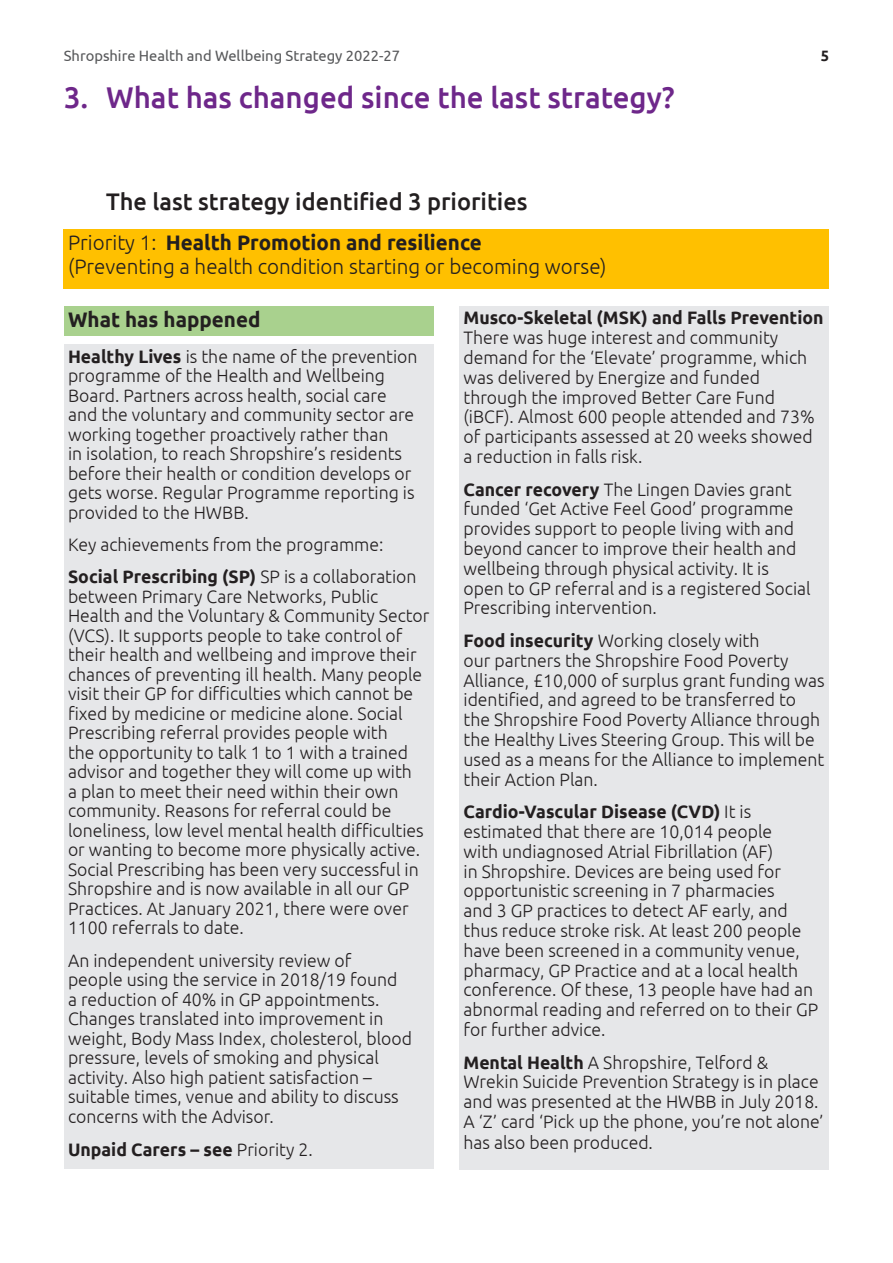
<style>
.page{position:relative;width:893px;height:1263px;background:#fff}
.page>*{position:absolute;margin:0;border:0;box-sizing:border-box;transform-origin:0 0}
.t1{font:500 30px "Ubuntu";color:#6e278a}
.t2{font:500 24px "Ubuntu";color:#231f20}
.t3{font:300 21px/24px "Ubuntu";color:#231f20}
.t4{font:700 21px "Ubuntu";color:#231f20}
.t5{font:300 18px/19.5px "Ubuntu";color:#231f20}
.t6{font:700 18px "Ubuntu";color:#231f20}
.t7{font:15px "Ubuntu";color:#57585a}
.t8{font:700 15px "Ubuntu";color:#231f20}
.s1{font-weight:700}
.s2{font-weight:300}
</style>
<div class="page">
<div style="left:64px;top:306px;width:370px;height:30px;background:#a9d18e"></div>
<div style="left:64px;top:230px;width:765px;height:59px;background:#ffc000"></div>
<div style="left:459px;top:306px;width:370px;height:863px;background:#e6e7e9"></div>
<div style="left:64px;top:344px;width:370px;height:825px;background:#e6e7e9"></div>
<p class="t7" style="left:64px;top:47px;width:338px">Shropshire Health and Wellbeing Strategy 2022-27</p>
<p class="t8" style="left:821px;top:47px;width:10px">5</p>
<p class="t1" style="left:64px;top:79px;width:612px">3. What has changed since the last strategy?</p>
<p class="t2" style="left:106px;top:186px;width:423px">The last strategy identified 3 priorities</p>
<p class="t3" style="left:68px;top:230px;width:540px">Priority 1: <span class="s1">Health Promotion and resilience<br></span>(Preventing a health condition starting or becoming worse)</p>
<p class="t5" style="left:463px;top:308px;width:362px"><span class="s1">Musco-Skeletal (MSK) and Falls Prevention </span>There was huge interest and community demand for the ‘Elevate’ programme, which was delivered by Energize and funded through the improved Better Care Fund (iBCF). Almost 600 people attended and 73% of participants assessed at 20 weeks showed a reduction in falls risk.</p>
<p class="t5" style="left:463px;top:479px;width:349px"><span class="s1">Cancer recovery</span> The Lingen Davies grant funded ‘Get Active Feel Good’ programme provides support to people living with and beyond cancer to improve their health and wellbeing through physical activity. It is open to GP referral and is a registered Social Prescribing intervention.</p>
<p class="t5" style="left:463px;top:630px;width:363px"><span class="s1">Food insecurity</span> Working closely with<br>our partners the Shropshire Food Poverty Alliance, £10,000 of surplus grant funding was identified, and agreed to be transferred to the Shropshire Food Poverty Alliance through the Healthy Lives Steering Group. This will be used as a means for the Alliance to implement their Action Plan.</p>
<p class="t5" style="left:463px;top:801px;width:356px"><span class="s1">Cardio-Vascular Disease (CVD)</span> It is estimated that there are 10,014 people<br>with undiagnosed Atrial Fibrillation (AF)<br>in Shropshire. Devices are being used for opportunistic screening in 7 pharmacies<br>and 3 GP practices to detect AF early, and thus reduce stroke risk. At least 200 people have been screened in a community venue, pharmacy, GP Practice and at a local health conference. Of these, 13 people have had an abnormal reading and referred on to their GP for further advice.</p>
<p class="t5" style="left:463px;top:1051px;width:362px;line-height:20.1px"><span class="s1">Mental Health</span> A Shropshire, Telford &amp; Wrekin Suicide Prevention Strategy is in place and was presented at the HWBB in July 2018.<br>A ‘Z’ card ‘Pick up the phone, you’re not alone’ has also been produced.</p>
<p class="t4" style="left:68px;top:306px;width:194px">What has happened</p>
<p class="t5" style="left:68px;top:346px;width:351px"><span class="s1">Healthy Lives</span> is the name of the prevention programme of the Health and Wellbeing Board. Partners across health, social care and the voluntary and community sector are working together proactively rather than<br>in isolation, to reach Shropshire’s residents before their health or condition develops or gets worse. Regular Programme reporting is provided to the HWBB.</p>
<p class="t5" style="left:68px;top:534px;width:317px">Key achievements from the programme:</p>
<p class="t5" style="left:68px;top:567px;width:363px"><span class="s1">Social Prescribing (SP)</span> SP is a collaboration between Primary Care Networks, Public Health and the Voluntary &amp; Community Sector (VCS). It supports people to take control of their health and wellbeing and improve their chances of preventing ill health. Many people visit their GP for difficulties which cannot be fixed by medicine or medicine alone. Social Prescribing referral provides people with<br>the opportunity to talk 1 to 1 with a trained advisor and together they will come up with<br>a plan to meet their need within their own community. Reasons for referral could be loneliness, low level mental health difficulties or wanting to become more physically active.<br>Social Prescribing has been very successful in Shropshire and is now available in all our GP Practices. At January 2021, there were over 1100 referrals to date.</p>
<p class="t5" style="left:68px;top:950px;width:345px">An independent university review of<br>people using the service in 2018/19 found<br>a reduction of 40% in GP appointments.<br>Changes translated into improvement in weight, Body Mass Index, cholesterol, blood pressure, levels of smoking and physical activity. Also high patient satisfaction – suitable times, venue and ability to discuss concerns with the Advisor.</p>
<p class="t6" style="left:68px;top:1139px;width:246px">Unpaid Carers – see <span class="s2">Priority 2.</span></p>
</div>
